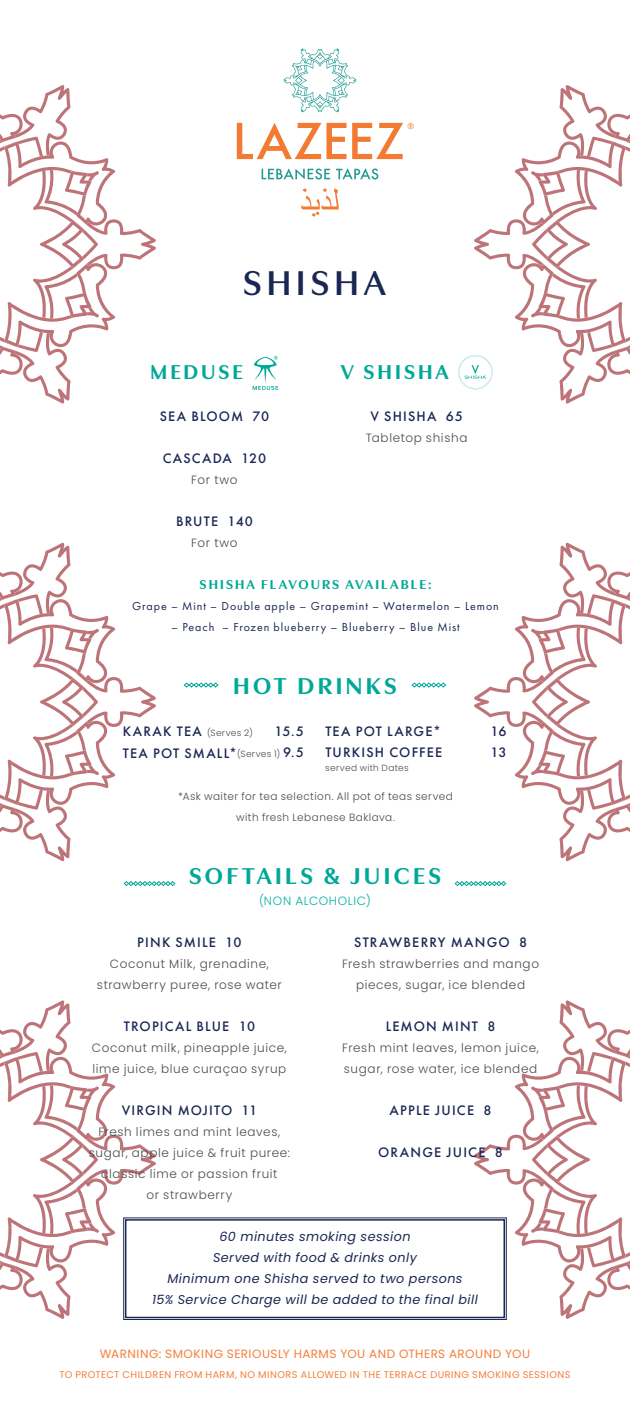
<style>
.page{position:relative;width:630px;height:1404px;background:#fff}
.page>*{position:absolute;margin:0;border:0;box-sizing:border-box;transform-origin:0 0}
.t1{font:600 36px "Utile Display";letter-spacing:.145em;color:#1a2753}
.t2{font:700 24px "Utile Display";letter-spacing:.14em;color:#00a897}
.t3{font:700 21px "Utile Display";letter-spacing:.145em;color:#00a897}
.t4{font:500 14.25px/21px "Futura PT";letter-spacing:.085em;color:#1a2753;text-align:right}
.t5{font:700 13.5px "Utile Display";letter-spacing:.15em;color:#00a897}
.t6{font:italic 12.75px/21px "Poppins";letter-spacing:.035em;color:#1a2753;text-align:center}
.t7{font:300 12px/21px "Poppins";letter-spacing:.05em;color:#4b4c4d;text-align:center}
.t8{font:12px "Futura PT";letter-spacing:.075em;color:#1a2753}
.t9{font:12px "Poppins";letter-spacing:.04em;color:#f47f3a}
.t10{font:300 12px "Poppins";letter-spacing:.055em;color:#00b2a3}
.t11{font:300 10.5px/21px "Poppins";letter-spacing:.04em;color:#4b4c4d;text-align:center}
.t12{font:9.75px "Poppins";letter-spacing:.045em;color:#f47f3a}
.t13{font:300 9px "Poppins";letter-spacing:.035em;color:#4b4c4d}
.t14{font:500 8.85px "Futura PT";color:#f37a33}
.s1{font-family:"Futura PT";font-weight:500;font-size:14.25px;color:#1a2753}
.s2{font-family:"Poppins";font-weight:300;font-size:9px;color:#4b4c4d}
</style>
<div class="page">
<svg style="left:0;top:1000px;width:156px;height:318px"></svg>
<svg style="left:0;top:85px;width:156px;height:318px"></svg>
<svg style="left:474px;top:1000px;width:155px;height:318px"></svg>
<svg style="left:0;top:542px;width:156px;height:319px"></svg>
<svg style="left:474px;top:542px;width:155px;height:319px"></svg>
<svg style="left:283px;top:48px;width:73px;height:64px"></svg>
<svg style="left:261px;top:168px;width:117px;height:11px"></svg>
<svg style="left:237px;top:123px;width:166px;height:36px"></svg>
<svg style="left:301px;top:188px;width:37px;height:29px"></svg>
<svg style="left:252px;top:356px;width:26px;height:34px"></svg>
<svg style="left:458px;top:85px;width:171px;height:318px"></svg>
<svg style="left:123px;top:1217px;width:383px;height:102px"></svg>
<div style="left:125px;top:1218px;width:379px;height:99px;border:2px solid #1a2753"></div>
<svg style="left:124px;top:881px;width:51px;height:5px"></svg>
<svg style="left:454px;top:881px;width:52px;height:5px"></svg>
<svg style="left:184px;top:682px;width:34px;height:5px"></svg>
<svg style="left:411px;top:682px;width:35px;height:5px"></svg>
<p class="t14" style="left:407px;top:120px;width:8px">®</p>
<h1 class="t1" style="left:243px;top:255px;width:144px">SHISHA</h1>
<h3 class="t3" style="left:150px;top:355px;width:94px">MEDUSE</h3>
<p class="t4" style="left:160px;top:406px;width:111px">SEA BLOOM 70</p>
<p class="t4" style="left:163px;top:448px;width:105px">CASCADA 120</p>
<p class="t7" style="left:191px;top:469px;width:48px">For two</p>
<p class="t4" style="left:176px;top:511px;width:78px">BRUTE 140</p>
<p class="t7" style="left:191px;top:532px;width:48px">For two</p>
<h3 class="t3" style="left:340px;top:355px;width:109px">V SHISHA</h3>
<p class="t4" style="left:370px;top:406px;width:94px">V SHISHA 65</p>
<p class="t7" style="left:365px;top:427px;width:103px">Tabletop shisha</p>
<p class="t5" style="left:199px;top:574px;width:233px">SHISHA FLAVOURS AVAILABLE:</p>
<p class="t8" style="left:132px;top:599px;width:368px">Grape – Mint – Double apple – Grapemint – Watermelon – Lemon</p>
<p class="t8" style="left:171px;top:620px;width:290px">– Peach – Frozen blueberry – Blueberry – Blue Mist</p>
<h2 class="t2" style="left:233px;top:667px;width:165px">HOT DRINKS</h2>
<p class="t13" style="left:123px;top:728px;width:131px"><span class="s1">KARAK TEA</span> (Serves 2)</p>
<p class="t4" style="left:123px;top:721px;width:183px">15.5<br>TEA POT SMALL*<span class="s2">(Serves 1)</span> 9.5</p>
<p class="t4" style="left:325px;top:721px;width:117px">TEA POT LARGE*</p>
<p class="t4" style="left:490px;top:721px;width:18px">16</p>
<p class="t4" style="left:325px;top:742px;width:118px">TURKISH COFFEE</p>
<p class="t4" style="left:490px;top:742px;width:18px">13</p>
<p class="t13" style="left:325px;top:762px;width:85px">served with Dates</p>
<p class="t11" style="left:178px;top:785px;width:276px">*Ask waiter for tea selection. All pot of teas served with fresh Lebanese Baklava.</p>
<h2 class="t2" style="left:189px;top:856px;width:253px">SOFTAILS &amp; JUICES</h2>
<p class="t10" style="left:259px;top:893px;width:113px">(NON ALCOHOLIC)</p>
<p class="t4" style="left:137px;top:931px;width:106px">PINK SMILE 10</p>
<p class="t7" style="left:97px;top:952px;width:186px">Coconut Milk, grenadine, strawberry puree, rose water</p>
<p class="t4" style="left:124px;top:1015px;width:133px">TROPICAL BLUE 10</p>
<p class="t7" style="left:92px;top:1036px;width:196px;text-align:left">Coconut milk, pineapple juice, lime juice, blue curaçao syrup</p>
<p class="t4" style="left:122px;top:1099px;width:137px">VIRGIN MOJITO 11</p>
<p class="t7" style="left:89px;top:1120px;width:203px">Fresh limes and mint leaves, sugar, apple juice &amp; fruit puree: classic lime or passion fruit<br>or strawberry</p>
<p class="t4" style="left:354px;top:931px;width:174px">STRAWBERRY MANGO 8</p>
<p class="t7" style="left:342px;top:952px;width:198px">Fresh strawberries and mango pieces, sugar, ice blended</p>
<p class="t4" style="left:385px;top:1015px;width:111px">LEMON MINT 8</p>
<p class="t7" style="left:342px;top:1036px;width:198px;text-align:left">Fresh mint leaves, lemon juice, sugar, rose water, ice blended</p>
<p class="t4" style="left:389px;top:1099px;width:103px">APPLE JUICE 8</p>
<p class="t4" style="left:378px;top:1141px;width:126px">ORANGE JUICE 8</p>
<p class="t6" style="left:152px;top:1225px;width:327px">60 minutes smoking session<br>Served with food &amp; drinks only<br>Minimum one Shisha served to two persons<br>15% Service Charge will be added to the final bill</p>
<p class="t9" style="left:100px;top:1346px;width:432px">WARNING: SMOKING SERIOUSLY HARMS YOU AND OTHERS AROUND YOU</p>
<p class="t12" style="left:59px;top:1368px;width:512px">TO PROTECT CHILDREN FROM HARM, NO MINORS ALLOWED IN THE TERRACE DURING SMOKING SESSIONS</p>
</div>
